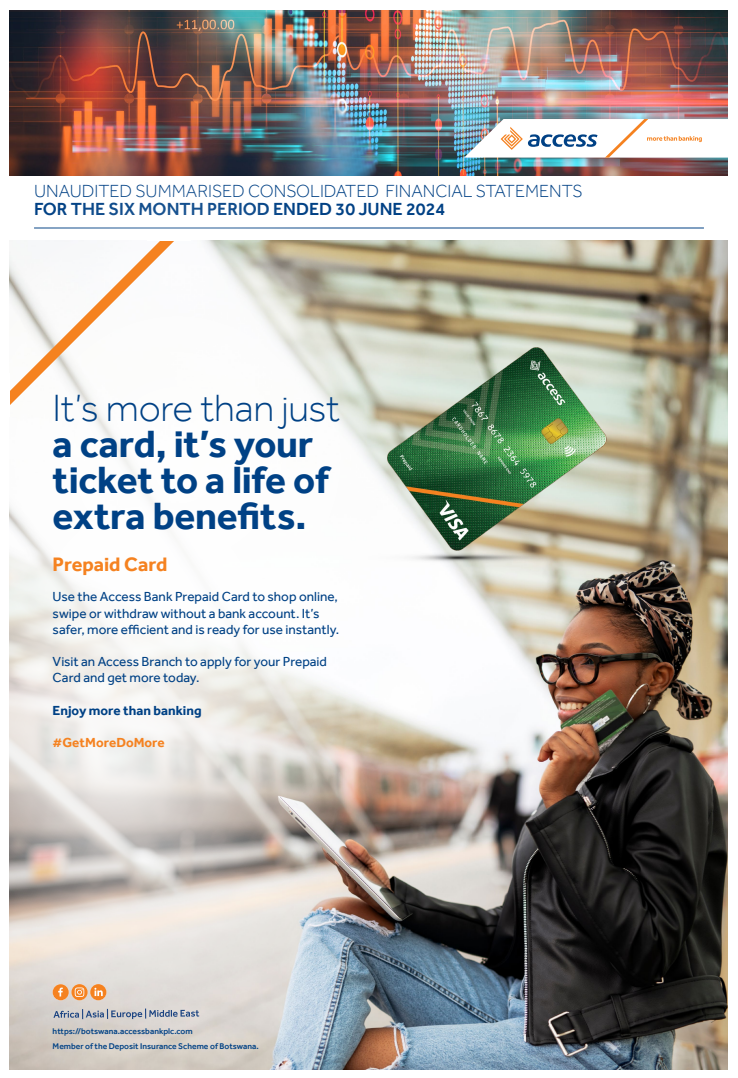
<style>
.page{position:relative;width:738px;height:1078px;background:#fff}
.page>*{position:absolute;margin:0;border:0;box-sizing:border-box;transform-origin:0 0}
.t1{font:700 39px/36px "Effra";letter-spacing:-.005em;color:#004185}
.t2{font:300 39px "Effra";letter-spacing:-.01em;color:#004185}
.t3{font:700 20px "Effra";color:#f58220}
.t4{font:300 18px "Effra";color:#004185}
.t5{font:500 18px "Effra";color:#004185}
.t6{font:13.5px/16.2px "Effra";color:#004185}
.t7{font:700 13.5px "Effra";color:#004185}
.t8{font:700 13.5px "Effra";letter-spacing:.005em;color:#f58220}
.t9{font:500 8.5px/15px "Effra";color:#004185}
</style>
<div class="page">
<img style="left:10px;top:11px;width:716px;height:164px">
<svg style="left:464px;top:119px;width:262px;height:38px"></svg>
<hr style="left:34px;top:228px;width:669px;height:1px;background:#004185">
<img style="left:10px;top:241px;width:716px;height:828px">
<svg style="left:187px;top:227px;width:267px;height:506px"></svg>
<svg style="left:187px;top:332px;width:237px;height:555px"></svg>
<svg style="left:9px;top:481px;width:377px;height:554px"></svg>
<svg style="left:9px;top:227px;width:178px;height:357px"></svg>
<div style="left:0;top:373px;width:10px;height:44px;background:#fff"></div>
<div style="left:147px;top:230px;width:43px;height:11px;background:#fff"></div>
<svg style="left:53px;top:983px;width:53px;height:17px"></svg>
<svg style="left:53px;top:1008px;width:146px;height:10px"></svg>
<img style="left:368px;top:341px;width:251px;height:226px">
<h3 class="t4" style="left:34px;top:180px;width:549px">UNAUDITED SUMMARISED CONSOLIDATED FINANCIAL STATEMENTS</h3>
<h3 class="t5" style="left:34px;top:198px;width:412px">FOR THE SIX MONTH PERIOD ENDED 30 JUNE 2024</h3>
<h1 class="t2" style="left:53px;top:385px;width:289px">It’s more than just</h1>
<h1 class="t1" style="left:53px;top:426px;width:277px">a card, it’s your ticket to a life of extra benefits.</h1>
<h2 class="t3" style="left:53px;top:552px;width:116px">Prepaid Card</h2>
<p class="t6" style="left:53px;top:588px;width:288px">Use the Access Bank Prepaid Card to shop online, swipe or withdraw without a bank account. It’s safer, more efficient and is ready for use instantly.</p>
<p class="t6" style="left:53px;top:653px;width:276px">Visit an Access Branch to apply for your Prepaid<br>Card and get more today.</p>
<p class="t7" style="left:53px;top:702px;width:150px">Enjoy more than banking</p>
<p class="t8" style="left:53px;top:734px;width:113px">#GetMoreDoMore</p>
<p class="t9" style="left:53px;top:1023px;width:207px">https://botswana.accessbankplc.com<br>Member of the Deposit Insurance Scheme of Botswana.</p>
</div>
